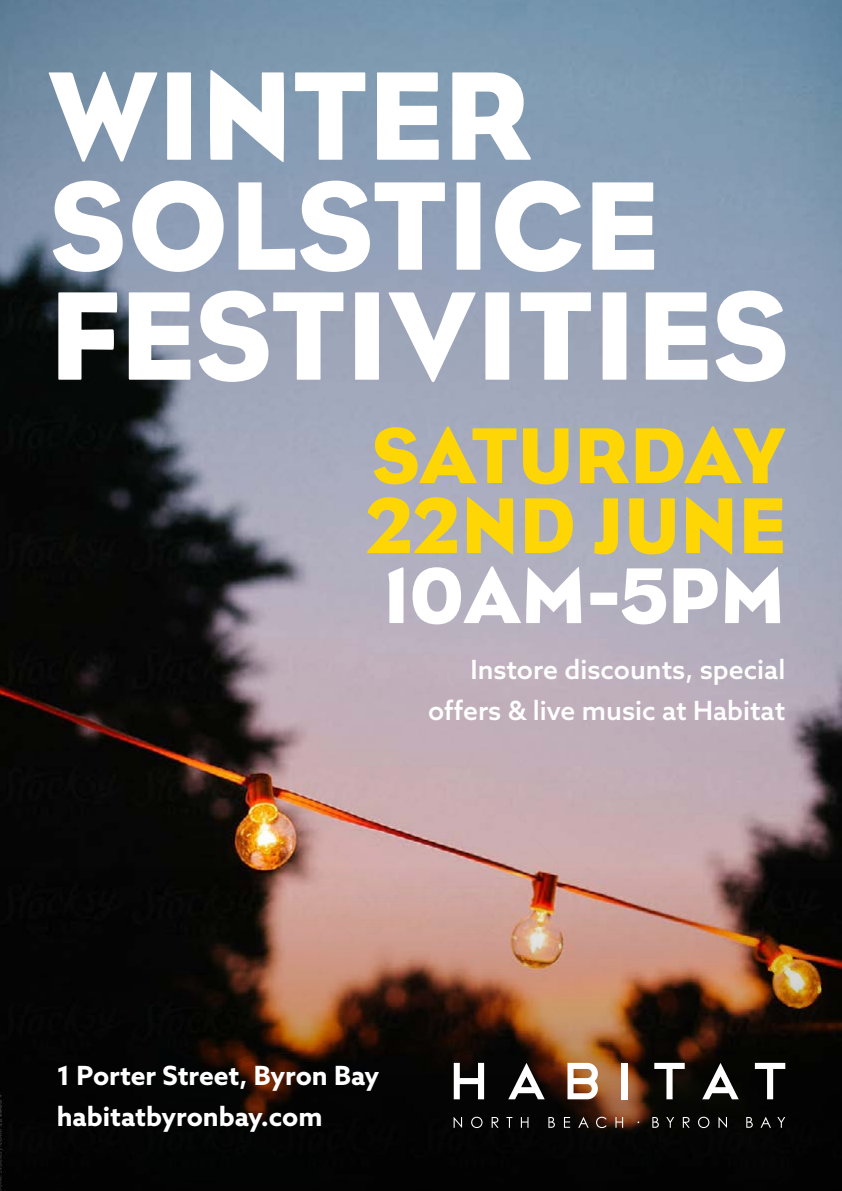
<style>
.page{position:relative;width:842px;height:1191px;background:#fff}
.page>*{position:absolute;margin:0;border:0;box-sizing:border-box;transform-origin:0 0}
.t1{font:128.7px/109.9px "Eagle";color:#fff}
.t2{font:80.6px/70px "Eagle";color:#fed605}
.t3{font:80.6px "Eagle";color:#fff}
.t4{font:500 26.5px/41px "Azo Sans";color:#fff;text-align:right}
.t5{font:700 26.5px/41.6px "Azo Sans";color:#fff}
</style>
<div class="page">
<img style="left:0;top:0;width:842px;height:1191px">
<svg style="left:0;top:865px;width:842px;height:325px;background:#412d24"></svg>
<svg style="left:454px;top:1062px;width:30px;height:37px"></svg>
<svg style="left:508px;top:1062px;width:37px;height:37px"></svg>
<svg style="left:567px;top:1062px;width:31px;height:37px"></svg>
<div style="left:621px;top:1062px;width:6px;height:37px;background:#fff"></div>
<svg style="left:654px;top:1062px;width:31px;height:37px"></svg>
<svg style="left:702px;top:1062px;width:37px;height:37px"></svg>
<svg style="left:755px;top:1062px;width:30px;height:37px"></svg>
<svg style="left:454px;top:1117px;width:8px;height:10px"></svg>
<svg style="left:471px;top:1116px;width:11px;height:12px"></svg>
<svg style="left:492px;top:1117px;width:6px;height:10px"></svg>
<svg style="left:506px;top:1117px;width:6px;height:10px"></svg>
<svg style="left:521px;top:1117px;width:7px;height:10px"></svg>
<svg style="left:548px;top:1117px;width:7px;height:10px"></svg>
<svg style="left:564px;top:1117px;width:6px;height:10px"></svg>
<svg style="left:578px;top:1117px;width:11px;height:10px"></svg>
<svg style="left:596px;top:1116px;width:11px;height:12px"></svg>
<svg style="left:615px;top:1117px;width:8px;height:10px"></svg>
<svg style="left:652px;top:1117px;width:7px;height:10px"></svg>
<svg style="left:666px;top:1117px;width:8px;height:10px"></svg>
<svg style="left:683px;top:1117px;width:7px;height:10px"></svg>
<svg style="left:698px;top:1116px;width:11px;height:12px"></svg>
<svg style="left:718px;top:1117px;width:9px;height:10px"></svg>
<svg style="left:746px;top:1117px;width:7px;height:10px"></svg>
<svg style="left:760px;top:1117px;width:11px;height:10px"></svg>
<svg style="left:777px;top:1117px;width:8px;height:10px"></svg>
<h1 class="t1" style="left:49px;top:58px;width:743px">WINTER<br>SOLSTICE<br>FESTIVITIES</h1>
<h2 class="t2" style="left:367px;top:419px;width:420px">SATURDAY<br>22ND JUNE</h2>
<h2 class="t3" style="left:383px;top:545px;width:403px">10AM-5PM</h2>
<p class="t4" style="left:428px;top:649px;width:359px">Instore discounts, special offers &amp; live music at Habitat</p>
<p class="t5" style="left:57px;top:1054px;width:324px">1 Porter Street, Byron Bay habitatbyronbay.com</p>
</div>
